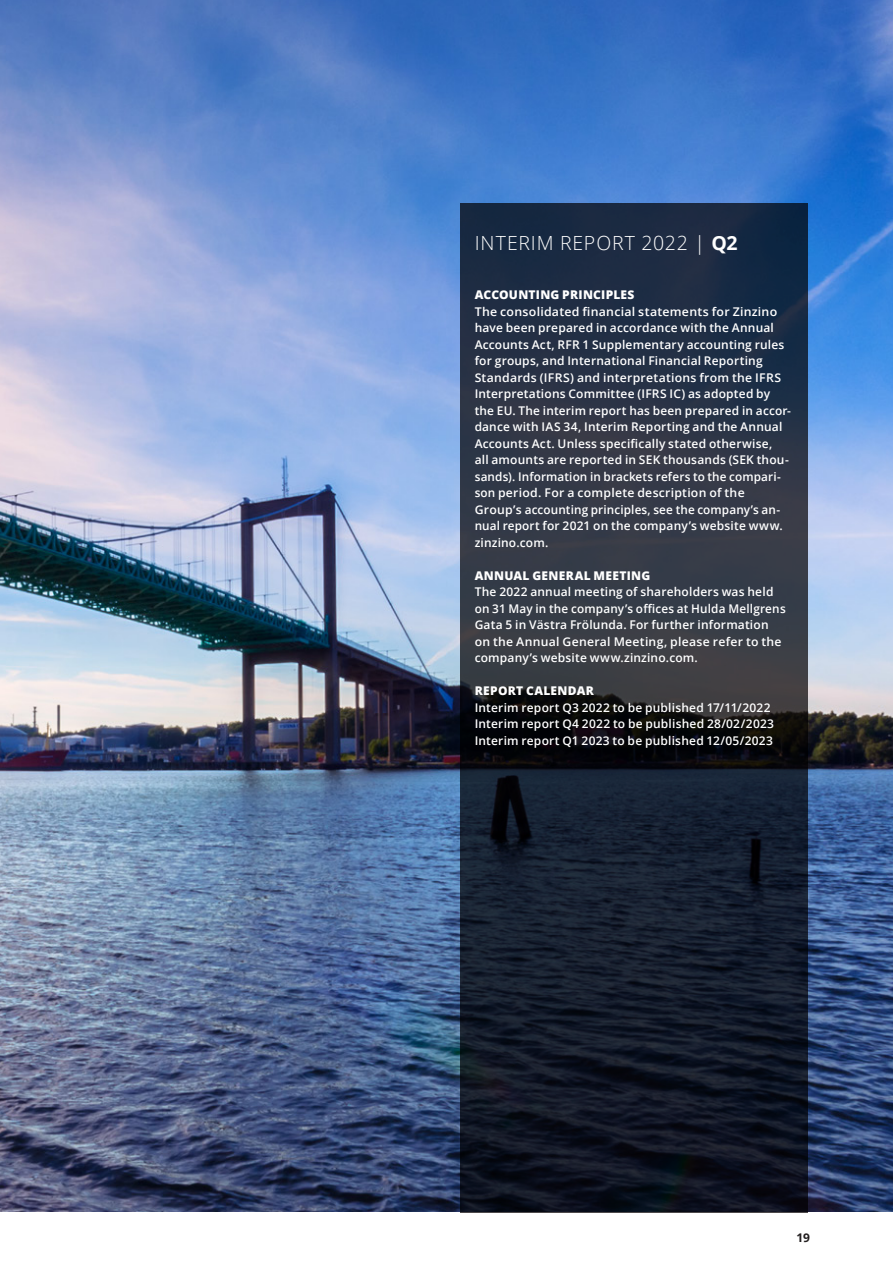
<style>
.page{position:relative;width:893px;height:1263px;background:#fff}
.page>*{position:absolute;margin:0;border:0;box-sizing:border-box;transform-origin:0 0}
.Sub-heading_13pkt{font:300 19.5px "Open Sans";letter-spacing:.045em;color:#fff}
.Body{font:600 12px/16.5px "Open Sans";letter-spacing:.015em;color:#fff}
.Body-2{font:800 12px "Open Sans";letter-spacing:.025em;color:#fff}
.t1{font:700 12px "Open Sans";color:#231f20}
.s1{font-weight:700}
</style>
<div class="page">
<img style="left:0;top:0;width:893px;height:1212px">
<svg style="left:460px;top:203px;width:348px;height:1009px;background:#1f2635"></svg>
<p class="Sub-heading_13pkt" style="left:475px;top:229px;width:265px">INTERIM REPORT 2022 | <span class="s1">Q2</span></p>
<p class="Body-2" style="left:475px;top:286px;width:161px">ACCOUNTING PRINCIPLES</p>
<p class="Body" style="left:475px;top:303px;width:318px">The consolidated financial statements for Zinzino have been prepared in accordance with the Annual Accounts Act, RFR 1 Supplementary accounting rules for groups, and International Financial Reporting Standards (IFRS) and interpretations from the IFRS Interpretations Committee (IFRS IC) as adopted by the EU. The interim report has been prepared in accor&shy;dance with IAS 34, Interim Reporting and the Annual Accounts Act. Unless specifically stated otherwise,<br>all amounts are reported in SEK thousands (SEK thou&shy;sands). Information in brackets refers to the compari&shy;son period. For a complete description of the Group’s accounting principles, see the company’s an&shy;nual report for 2021 on the company’s website www. zinzino.com.</p>
<p class="Body-2" style="left:475px;top:566px;width:177px">ANNUAL GENERAL MEETING</p>
<p class="Body" style="left:475px;top:583px;width:312px">The 2022 annual meeting of shareholders was held on 31 May in the company’s offices at Hulda Mellgrens Gata 5 in Västra Frölunda. For further information on the Annual General Meeting, please refer to the company’s website www.zinzino.com.</p>
<p class="Body-2" style="left:475px;top:682px;width:121px">REPORT CALENDAR</p>
<p class="Body" style="left:475px;top:699px;width:297px">Interim report Q3 2022 to be published 17/11/2022</p>
<p class="Body" style="left:475px;top:715px;width:301px">Interim report Q4 2022 to be published 28/02/2023</p>
<p class="Body" style="left:475px;top:732px;width:300px">Interim report Q1 2023 to be published 12/05/2023</p>
<p class="t1" style="left:796px;top:1229px;width:15px">19</p>
</div>
